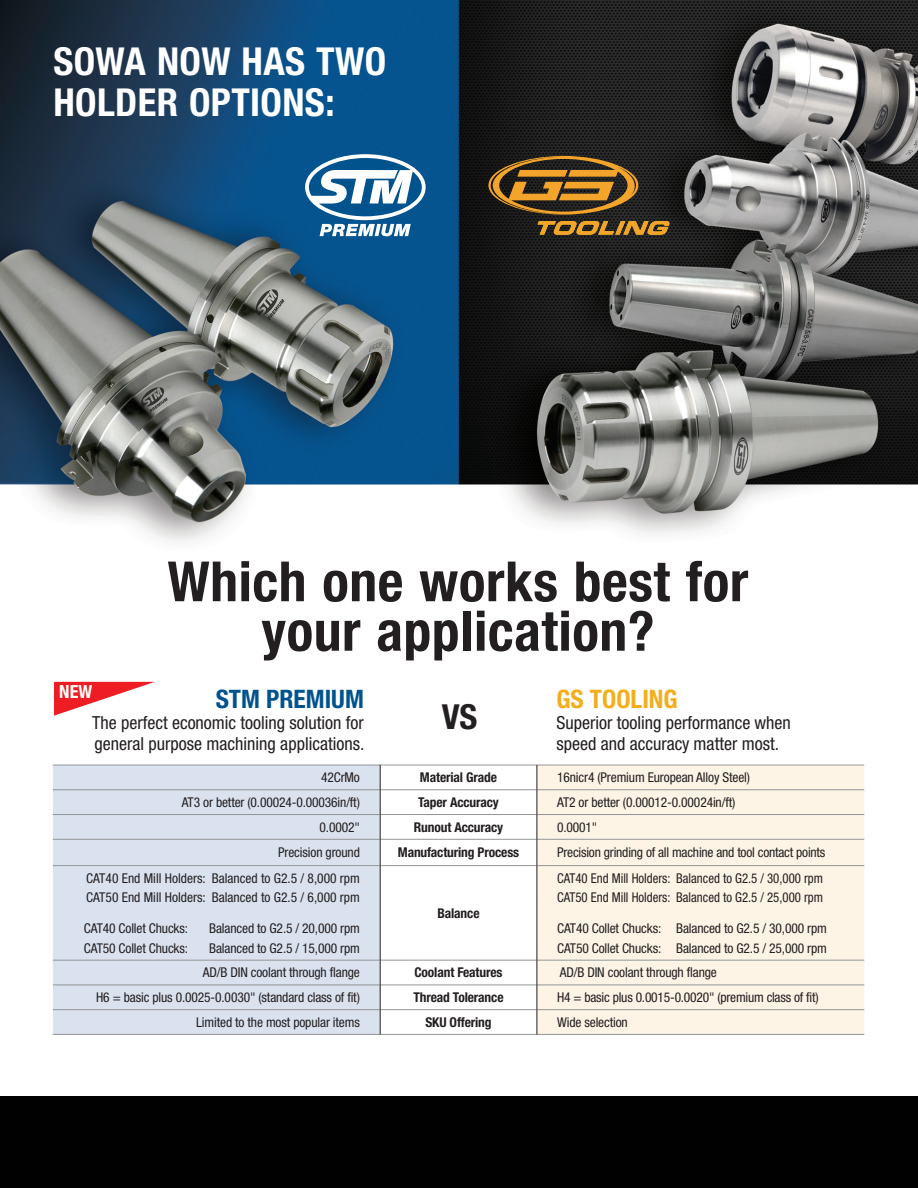
<style>
.page{position:relative;width:918px;height:1188px;background:#fff}
.page>*{position:absolute;margin:0;border:0;box-sizing:border-box;transform-origin:0 0}
.t1{font:700 condensed 55.5px/49.5px "Helvetica Neue LT Pro";letter-spacing:.01em;color:#231f20;text-align:center}
.t2{font:700 condensed 38.55px/41.4px "Helvetica Neue LT Pro";letter-spacing:.01em;color:#fff}
.psSowaBullet{font:700 condensed 34.5px "Helvetica Neue LT Pro";color:#231f20}
.psSowaBullet-2{font:700 condensed 25.5px "Helvetica Neue LT Pro";color:#00538d}
.psSowaBullet-3{font:700 condensed 25.5px "Helvetica Neue LT Pro";color:#f2ae1b}
.t3{font:700 condensed 18.15px "Helvetica Neue LT Pro";color:#fff}
.psSowaBullet-4{font:condensed 18px/21px "Helvetica Neue LT Pro";color:#231f20}
.psSowaBullet-5{font:condensed 13.5px/19.5px "Helvetica Neue LT Pro";letter-spacing:-.01em;color:#231f20}
.psSowaBullet-6{font:700 condensed 13.5px "Helvetica Neue LT Pro";letter-spacing:-.01em;color:#231f20}
.psSowaBullet-7{font:condensed 13.5px/19.5px "Helvetica Neue LT Pro";letter-spacing:-.01em;color:#231f20;scale:.95 1}
</style>
<div class="page">
<img style="left:1px;top:0;width:916px;height:541px">
<div style="left:53px;top:766px;width:327px;height:268px;background:#dbe2ef"></div>
<div style="left:538px;top:766px;width:326px;height:268px;background:#fdf4e6"></div>
<hr style="left:53px;top:790px;width:327px;height:1px;background:#939598">
<hr style="left:537px;top:790px;width:327px;height:1px;background:#939598">
<hr style="left:53px;top:814px;width:327px;height:1px;background:#939598">
<hr style="left:537px;top:814px;width:327px;height:1px;background:#939598">
<hr style="left:53px;top:839px;width:327px;height:1px;background:#939598">
<hr style="left:537px;top:839px;width:327px;height:1px;background:#939598">
<hr style="left:53px;top:865px;width:327px;height:1px;background:#939598">
<hr style="left:537px;top:865px;width:327px;height:1px;background:#939598">
<hr style="left:53px;top:960px;width:327px;height:1px;background:#939598">
<hr style="left:537px;top:960px;width:327px;height:1px;background:#939598">
<hr style="left:53px;top:985px;width:327px;height:1px;background:#939598">
<hr style="left:537px;top:985px;width:327px;height:1px;background:#939598">
<hr style="left:53px;top:1009px;width:327px;height:1px;background:#939598">
<hr style="left:537px;top:1009px;width:327px;height:1px;background:#939598">
<hr style="left:53px;top:765px;width:327px;height:1px;background:#939598">
<hr style="left:537px;top:765px;width:327px;height:1px;background:#939598">
<hr style="left:53px;top:1034px;width:327px;height:1px;background:#939598">
<hr style="left:537px;top:1034px;width:327px;height:1px;background:#939598">
<svg style="left:380px;top:765px;width:158px;height:270px"></svg>
<svg style="left:488px;top:156px;width:150px;height:59px"></svg>
<svg style="left:538px;top:221px;width:131px;height:14px"></svg>
<svg style="left:305px;top:154px;width:121px;height:82px"></svg>
<div style="left:0;top:1096px;width:918px;height:92px;background:#010101"></div>
<svg style="left:54px;top:682px;width:100px;height:34px"></svg>
<p class="t2" style="left:53px;top:40px;width:334px">SOWA NOW HAS TWO<br>HOLDER OPTIONS:</p>
<p class="t1" style="left:168px;top:557px;width:582px">Which one works best for your application?</p>
<p class="t3" style="left:59px;top:681px;width:34px">NEW</p>
<p class="psSowaBullet-2" style="left:216px;top:683px;width:150px">STM PREMIUM</p>
<p class="psSowaBullet-4" style="left:92px;top:711px;width:274px">The perfect economic tooling solution for general purpose machining applications.</p>
<p class="psSowaBullet" style="left:442px;top:696px;width:37px">VS</p>
<p class="psSowaBullet-3" style="left:556px;top:683px;width:123px">GS TOOLING</p>
<p class="psSowaBullet-4" style="left:556px;top:711px;width:236px">Superior tooling performance when speed and accuracy matter most.</p>
<p class="psSowaBullet-5" style="left:321px;top:768px;width:40px">42CrMo</p>
<p class="psSowaBullet-6" style="left:420px;top:769px;width:79px">Material Grade</p>
<p class="psSowaBullet-5" style="left:557px;top:768px;width:194px">16nicr4 (Premium European Alloy Steel)</p>
<p class="psSowaBullet-5" style="left:182px;top:792px;width:180px">AT3 or better (0.00024-0.00036in/ft)</p>
<p class="psSowaBullet-6" style="left:418px;top:794px;width:82px">Taper Accuracy</p>
<p class="psSowaBullet-5" style="left:557px;top:792px;width:180px">AT2 or better (0.00012-0.00024in/ft)</p>
<p class="psSowaBullet-5" style="left:320px;top:817px;width:42px">0.0002"</p>
<p class="psSowaBullet-6" style="left:414px;top:819px;width:91px">Runout Accuracy</p>
<p class="psSowaBullet-5" style="left:557px;top:817px;width:42px">0.0001"</p>
<p class="psSowaBullet-5" style="left:278px;top:843px;width:83px">Precision ground</p>
<p class="psSowaBullet-6" style="left:398px;top:844px;width:123px">Manufacturing Process</p>
<p class="psSowaBullet-5" style="left:557px;top:843px;width:270px">Precision grinding of all machine and tool contact points</p>
<p class="psSowaBullet-5" style="left:86px;top:868px;width:275px">CAT40 End Mill Holders: Balanced to G2.5 / 8,000 rpm<br>CAT50 End Mill Holders: Balanced to G2.5 / 6,000 rpm</p>
<p class="psSowaBullet-5" style="left:84px;top:918px;width:106px">CAT40 Collet Chucks:</p>
<p class="psSowaBullet-5" style="left:209px;top:918px;width:152px">Balanced to G2.5 / 20,000 rpm</p>
<p class="psSowaBullet-5" style="left:84px;top:938px;width:106px">CAT50 Collet Chucks:</p>
<p class="psSowaBullet-5" style="left:209px;top:938px;width:152px">Balanced to G2.5 / 15,000 rpm</p>
<p class="psSowaBullet-7" style="left:557px;top:868px;width:281px">CAT40 End Mill Holders: Balanced to G2.5 / 30,000 rpm<br>CAT50 End Mill Holders: Balanced to G2.5 / 25,000 rpm</p>
<p class="psSowaBullet-5" style="left:557px;top:918px;width:271px">CAT40 Collet Chucks: Balanced to G2.5 / 30,000 rpm<br>CAT50 Collet Chucks: Balanced to G2.5 / 25,000 rpm</p>
<p class="psSowaBullet-6" style="left:437px;top:905px;width:44px">Balance</p>
<p class="psSowaBullet-5" style="left:203px;top:963px;width:159px">AD/B DIN coolant through flange</p>
<p class="psSowaBullet-6" style="left:414px;top:964px;width:90px">Coolant Features</p>
<p class="psSowaBullet-5" style="left:560px;top:963px;width:159px">AD/B DIN coolant through flange</p>
<p class="psSowaBullet-5" style="left:96px;top:987px;width:265px">H6 = basic plus 0.0025-0.0030" (standard class of fit)</p>
<p class="psSowaBullet-6" style="left:413px;top:989px;width:92px">Thread Tolerance</p>
<p class="psSowaBullet-5" style="left:557px;top:987px;width:263px">H4 = basic plus 0.0015-0.0020" (premium class of fit)</p>
<p class="psSowaBullet-5" style="left:196px;top:1012px;width:165px">Limited to the most popular items</p>
<p class="psSowaBullet-6" style="left:425px;top:1014px;width:68px">SKU Offering</p>
<p class="psSowaBullet-5" style="left:557px;top:1012px;width:72px">Wide selection</p>
</div>
